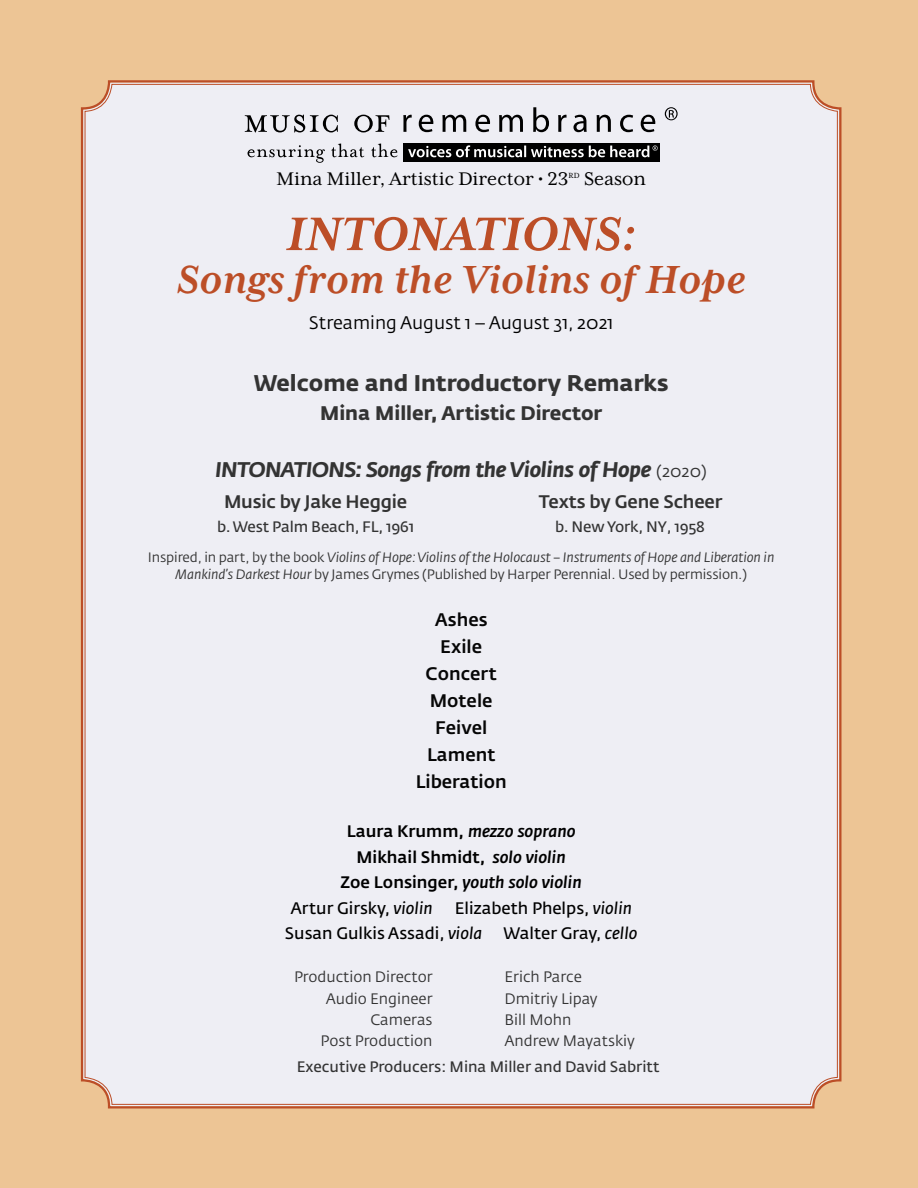
<style>
.page{position:relative;width:918px;height:1188px;background:#fff}
.page>*{position:absolute;margin:0;border:0;box-sizing:border-box;transform-origin:0 0}
.t1{font:54px "Mrs Eaves XL Ser BI";letter-spacing:.005em;color:#bc4e27}
.t2{font:45px "Mrs Eaves XL Ser BI";letter-spacing:.01em;color:#bc4e27}
.t3{font:700 22.5px "Fedra Sans Std";color:#333}
.t4{font:italic 700 21px "Fedra Sans Std";letter-spacing:-.01em;color:#333}
.t5{font:21px "Mrs Eaves XL Ser R";color:#000}
.t6{font:700 19.5px "Fedra Sans Std";color:#333}
.t7{font:500 18px/27px "Fedra Sans Std";color:#060606;text-align:center}
.t8{font:500 18px "Fedra Sans Std";letter-spacing:-.01em;color:#333}
.t9{font:18px "Fedra Sans Std";color:#000}
.t10{font:16.5px/25.5px "Fedra Sans Std";color:#000}
.t11{font:italic 500 16.5px "Fedra Sans Std";color:#000}
.t12{font:500 16.5px "Fedra Sans Std";color:#000}
.t13{font:15px "Fedra Sans Std";color:#333}
.t14{font:15px "Fedra Sans Std";color:#333}
.t15{font:italic 13.5px/16.5px "Fedra Sans Std";letter-spacing:-.01em;color:#333;text-align:center}
.t16{font:8.55px "Mrs Eaves XL Ser R";color:#000}
.s1{font-weight:400;font-style:normal;font-size:16.5px}
.s2{font-style:normal}
.s3{font-style:italic}
</style>
<div class="page">
<div style="left:1px;top:1px;width:917px;height:1187px;background:#edc595"></div>
<div style="left:80px;top:80px;width:762px;height:1029px;background:#eeeef4"></div>
<svg style="left:245px;top:107px;width:410px;height:25px;background:#bfbfc3"></svg>
<svg style="left:248px;top:143px;width:150px;height:20px;background:#cdcdd2"></svg>
<svg style="left:665px;top:107px;width:13px;height:13px"></svg>
<div style="left:403px;top:144px;width:256px;height:18px;background:#000"></div>
<svg style="left:408px;top:145px;width:250px;height:12px"></svg>
<h3 class="t5" style="left:276px;top:168px;width:294px">Mina Miller, Artistic Director • 23</h3>
<p class="t16" style="left:569px;top:171px;width:13px">rd</p>
<h3 class="t5" style="left:584px;top:168px;width:63px">Season</h3>
<h1 class="t1" style="left:286px;top:204px;width:351px">INTONATIONS:</h1>
<h2 class="t2" style="left:177px;top:254px;width:571px">Songs from the Violins of Hope</h2>
<h3 class="t9" style="left:309px;top:311px;width:306px">Streaming August 1 – August 31, 2021</h3>
<h3 class="t3" style="left:254px;top:369px;width:416px">Welcome and Introductory Remarks</h3>
<h3 class="t6" style="left:320px;top:401px;width:284px">Mina Miller, Artistic Director</h3>
<h3 class="t4" style="left:215px;top:457px;width:493px">INTONATIONS: Songs from the Violins of Hope <span class="s1">(2020)</span></h3>
<h3 class="t8" style="left:224px;top:491px;width:185px">Music by Jake Heggie</h3>
<h3 class="t8" style="left:539px;top:491px;width:185px">Texts by Gene Scheer</h3>
<p class="t14" style="left:217px;top:517px;width:199px">b. West Palm Beach, FL, 1961</p>
<p class="t14" style="left:555px;top:517px;width:151px">b. New York, NY, 1958</p>
<p class="t15" style="left:148px;top:549px;width:628px"><span class="s2">Inspired, in part, by the book</span> Violins of Hope: Violins of the Holocaust – Instruments of Hope and Liberation in<br>Mankind’s Darkest Hour <span class="s2">by James Grymes (Published by Harper Perennial. Used by permission.)</span></p>
<h3 class="t7" style="left:416px;top:606px;width:93px">Ashes<br>Exile<br>Concert<br>Motele<br>Feivel<br>Lament<br>Liberation</h3>
<p class="t11" style="left:347px;top:821px;width:230px"><span class="s2">Laura Krumm,</span> mezzo soprano</p>
<p class="t12" style="left:357px;top:847px;width:211px">Mikhail Shmidt, <span class="s3">solo violin</span></p>
<p class="t11" style="left:341px;top:872px;width:243px"><span class="s2">Zoe Lonsinger,</span> youth solo violin</p>
<p class="t10" style="left:290px;top:895px;width:144px">Artur Girsky, <span class="s3">violin</span></p>
<p class="t10" style="left:285px;top:895px;width:349px;text-indent:170px">Elizabeth Phelps, <span class="s3">violin<br></span>Susan Gulkis Assadi, <span class="s3">viola</span></p>
<p class="t10" style="left:504px;top:921px;width:135px">Walter Gray, <span class="s3">cello</span></p>
<p class="t13" style="left:294px;top:967px;width:140px">Production Director</p>
<p class="t13" style="left:505px;top:967px;width:79px">Erich Parce</p>
<p class="t13" style="left:326px;top:989px;width:108px">Audio Engineer</p>
<p class="t13" style="left:505px;top:989px;width:95px">Dmitriy Lipay</p>
<p class="t13" style="left:371px;top:1010px;width:63px">Cameras</p>
<p class="t13" style="left:505px;top:1010px;width:68px">Bill Mohn</p>
<p class="t13" style="left:321px;top:1031px;width:113px">Post Production</p>
<p class="t13" style="left:505px;top:1031px;width:132px">Andrew Mayatskiy</p>
<p class="t14" style="left:297px;top:1057px;width:364px">Executive Producers: Mina Miller and David Sabritt</p>
</div>
